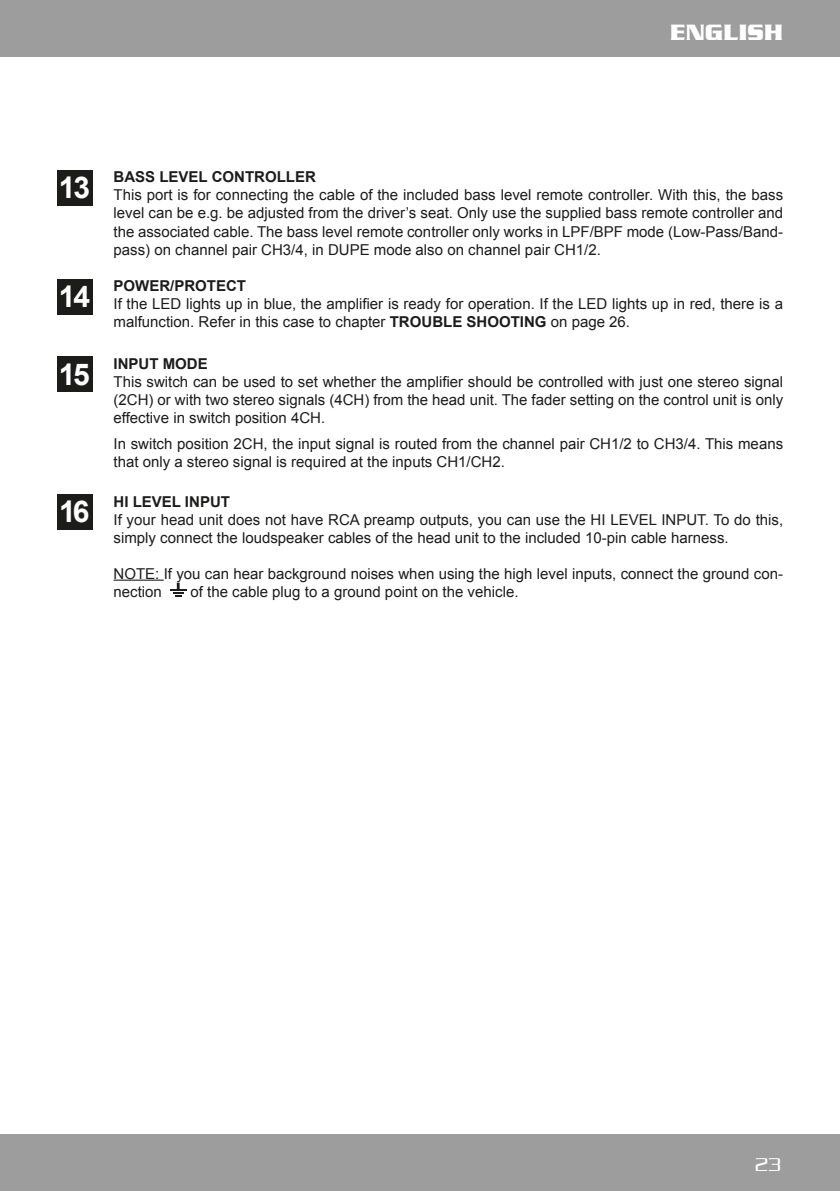
<style>
.page{position:relative;width:840px;height:1191px;background:#fff}
.page>*{position:absolute;margin:0;border:0;box-sizing:border-box;transform-origin:0 0}
.t1{font:700 30px "Arial";letter-spacing:-.07em;color:#fff}
.t2{font:24px "Serpentine ICG Bold";color:#fff}
.t3{font:20px "Serpentine ICG Light";color:#fff}
.t4{font:15px/18px "Arial";color:#1c1c1b}
.t5{font:700 15px "Arial";color:#1c1c1b}
.s1{font-weight:700}
</style>
<div class="page">
<div style="left:0;top:0;width:839px;height:57px;background:#9e9d9d"></div>
<div style="left:0;top:1134px;width:839px;height:57px;background:#9e9d9d"></div>
<hr style="left:113px;top:579px;width:51px;height:1px;background:#1c1c1b">
<svg style="left:170px;top:583px;width:16px;height:13px"></svg>
<div style="left:57px;top:494px;width:35px;height:36px;background:#1c1c1b"></div>
<div style="left:57px;top:357px;width:35px;height:35px;background:#1c1c1b"></div>
<div style="left:57px;top:279px;width:35px;height:35px;background:#1c1c1b"></div>
<div style="left:57px;top:170px;width:35px;height:36px;background:#1c1c1b"></div>
<h2 class="t2" style="left:669px;top:19px;width:114px">ENGLISH</h2>
<h1 class="t1" style="left:59px;top:168px;width:33px">13</h1>
<p class="t5" style="left:113px;top:167px;width:204px">BASS LEVEL CONTROLLER</p>
<p class="t4" style="left:113px;top:186px;width:670px;text-align:justify">This port is for connecting the cable of the included bass level remote controller. With this, the bass level can be e.g. be adjusted from the driver’s seat. Only use the supplied bass remote controller and the associated cable. The bass level remote controller only works in LPF/BPF mode (Low-Pass/Band&shy;pass) on channel pair CH3/4, in DUPE mode also on channel pair CH1/2.</p>
<h1 class="t1" style="left:59px;top:277px;width:33px">14</h1>
<p class="t5" style="left:113px;top:276px;width:134px">POWER/PROTECT</p>
<p class="t4" style="left:113px;top:295px;width:670px">If the LED lights up in blue, the amplifier is ready for operation. If the LED lights up in red, there is a malfunction. Refer in this case to chapter <span class="s1">TROUBLE SHOOTING</span> on page 26.</p>
<h1 class="t1" style="left:59px;top:354px;width:32px">15</h1>
<p class="t5" style="left:113px;top:354px;width:96px">INPUT MODE</p>
<p class="t4" style="left:113px;top:373px;width:670px;text-align:justify">This switch can be used to set whether the amplifier should be controlled with just one stereo signal (2CH) or with two stereo signals (4CH) from the head unit. The fader setting on the control unit is only effective in switch position 4CH.</p>
<p class="t4" style="left:113px;top:435px;width:670px">In switch position 2CH, the input signal is routed from the channel pair CH1/2 to CH3/4. This means that only a stereo signal is required at the inputs CH1/CH2.</p>
<h1 class="t1" style="left:59px;top:492px;width:32px">16</h1>
<p class="t5" style="left:113px;top:491px;width:118px">HI LEVEL INPUT</p>
<p class="t4" style="left:113px;top:510px;width:670px">If your head unit does not have RCA preamp outputs, you can use the HI LEVEL INPUT. To do this, simply connect the loudspeaker cables of the head unit to the included 10-pin cable harness.</p>
<p class="t4" style="left:113px;top:564px;width:670px">NOTE: If you can hear background noises when using the high level inputs, connect the ground con&shy;nection</p>
<p class="t4" style="left:190px;top:582px;width:329px">of the cable plug to a ground point on the vehicle.</p>
<h3 class="t3" style="left:754px;top:1153px;width:27px">23</h3>
</div>
